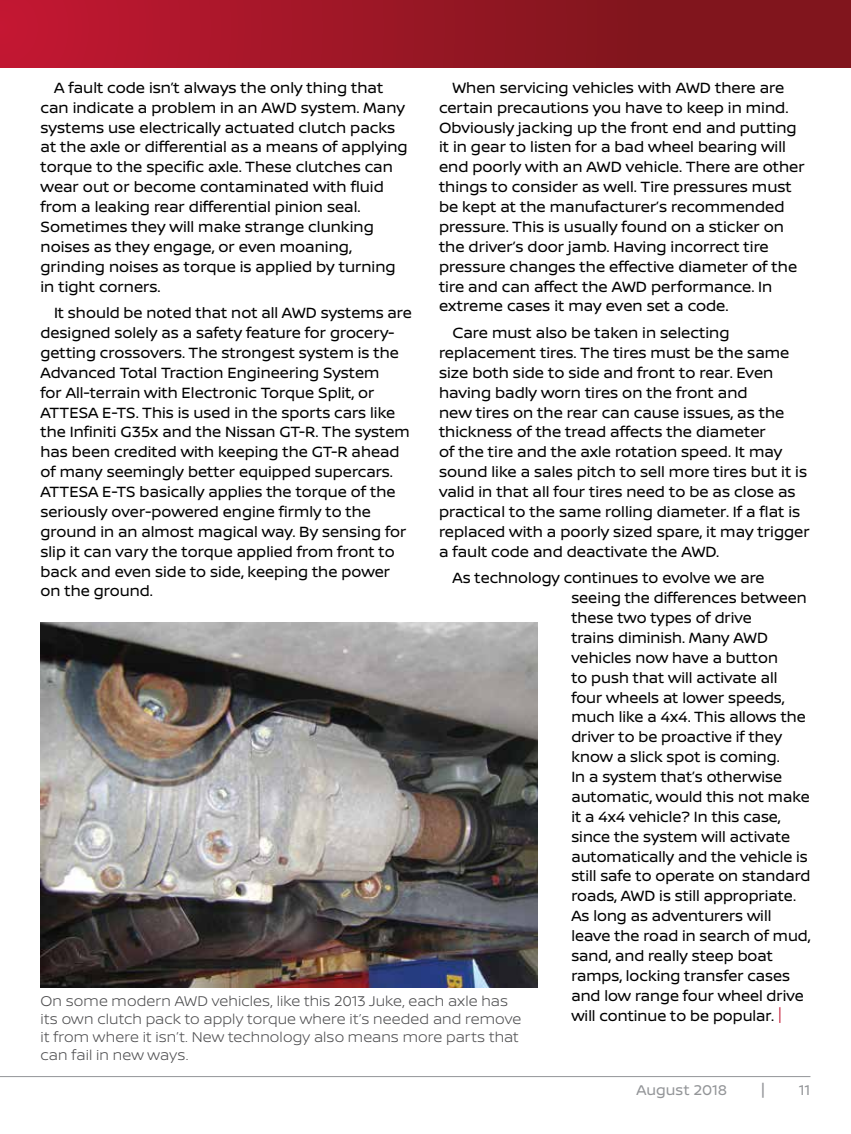
<style>
.page{position:relative;width:851px;height:1134px;background:#fff}
.page>*{position:absolute;margin:0;border:0;box-sizing:border-box;transform-origin:0 0}
.t1{font:15.75px/20px "Nissan Brand";color:#000}
.t2{font:300 15px/18px "Nissan Brand";letter-spacing:.005em;color:#4d4d4f}
.t3{font:15px "Nissan Brand";letter-spacing:.005em;color:#939598}
.s1{font-weight:300;color:#c51733}
</style>
<div class="page">
<hr style="left:0;top:1076px;width:810px;height:1px;background:#939598">
<div style="left:0;top:0;width:850px;height:68px;background:linear-gradient(to right,#bf1831,#751519)"></div>
<img style="left:40px;top:622px;width:497px;height:366px">
<p class="t1" style="left:41px;top:77px;width:368px;text-indent:13px">A fault code isn’t always the only thing that can indicate a problem in an AWD system. Many systems use electrically actuated clutch packs at the axle or differential as a means of applying torque to the specific axle. These clutches can wear out or become contaminated with fluid from a leaking rear differential pinion seal.<br>Sometimes they will make strange clunking noises as they engage, or even moaning, grinding noises as torque is applied by turning in tight corners.</p>
<p class="t1" style="left:40px;top:302px;width:373px;text-indent:14px">It should be noted that not all AWD systems are designed solely as a safety feature for grocery&shy;getting crossovers. The strongest system is the Advanced Total Traction Engineering System<br>for All-terrain with Electronic Torque Split, or ATTESA E-TS. This is used in the sports cars like the Infiniti G35x and the Nissan GT-R. The system has been credited with keeping the GT-R ahead of many seemingly better equipped supercars.<br>ATTESA E-TS basically applies the torque of the seriously over-powered engine firmly to the ground in an almost magical way. By sensing for slip it can vary the torque applied from front to back and even side to side, keeping the power on the ground.</p>
<p class="t1" style="left:439px;top:77px;width:367px;text-indent:13px">When servicing vehicles with AWD there are certain precautions you have to keep in mind.<br>Obviously jacking up the front end and putting it in gear to listen for a bad wheel bearing will end poorly with an AWD vehicle. There are other things to consider as well. Tire pressures must be kept at the manufacturer’s recommended pressure. This is usually found on a sticker on the driver’s door jamb. Having incorrect tire pressure changes the effective diameter of the tire and can affect the AWD performance. In extreme cases it may even set a code.</p>
<p class="t1" style="left:439px;top:322px;width:372px;text-indent:13px">Care must also be taken in selecting replacement tires. The tires must be the same size both side to side and front to rear. Even having badly worn tires on the front and<br>new tires on the rear can cause issues, as the thickness of the tread affects the diameter<br>of the tire and the axle rotation speed. It may sound like a sales pitch to sell more tires but it is valid in that all four tires need to be as close as practical to the same rolling diameter. If a flat is replaced with a poorly sized spare, it may trigger a fault code and deactivate the AWD.</p>
<p class="t1" style="left:571px;top:567px;width:241px;text-indent:-119px">As technology continues to evolve we are seeing the differences between these two types of drive<br>trains diminish. Many AWD vehicles now have a button<br>to push that will activate all four wheels at lower speeds, much like a 4x4. This allows the driver to be proactive if they know a slick spot is coming.<br>In a system that’s otherwise automatic, would this not make it a 4x4 vehicle? In this case, since the system will activate automatically and the vehicle is still safe to operate on standard roads, AWD is still appropriate.<br>As long as adventurers will leave the road in search of mud, sand, and really steep boat ramps, locking transfer cases and low range four wheel drive will continue to be popular. <span class="s1">|</span></p>
<p class="t2" style="left:40px;top:991px;width:482px">On some modern AWD vehicles, like this 2013 Juke, each axle has its own clutch pack to apply torque where it’s needed and remove it from where it isn’t. New technology also means more parts that can fail in new ways.</p>
<p class="t3" style="left:636px;top:1079px;width:92px">August 2018</p>
<p class="t3" style="left:761px;top:1078px;width:5px">|</p>
<p class="t3" style="left:798px;top:1079px;width:13px">11</p>
</div>
